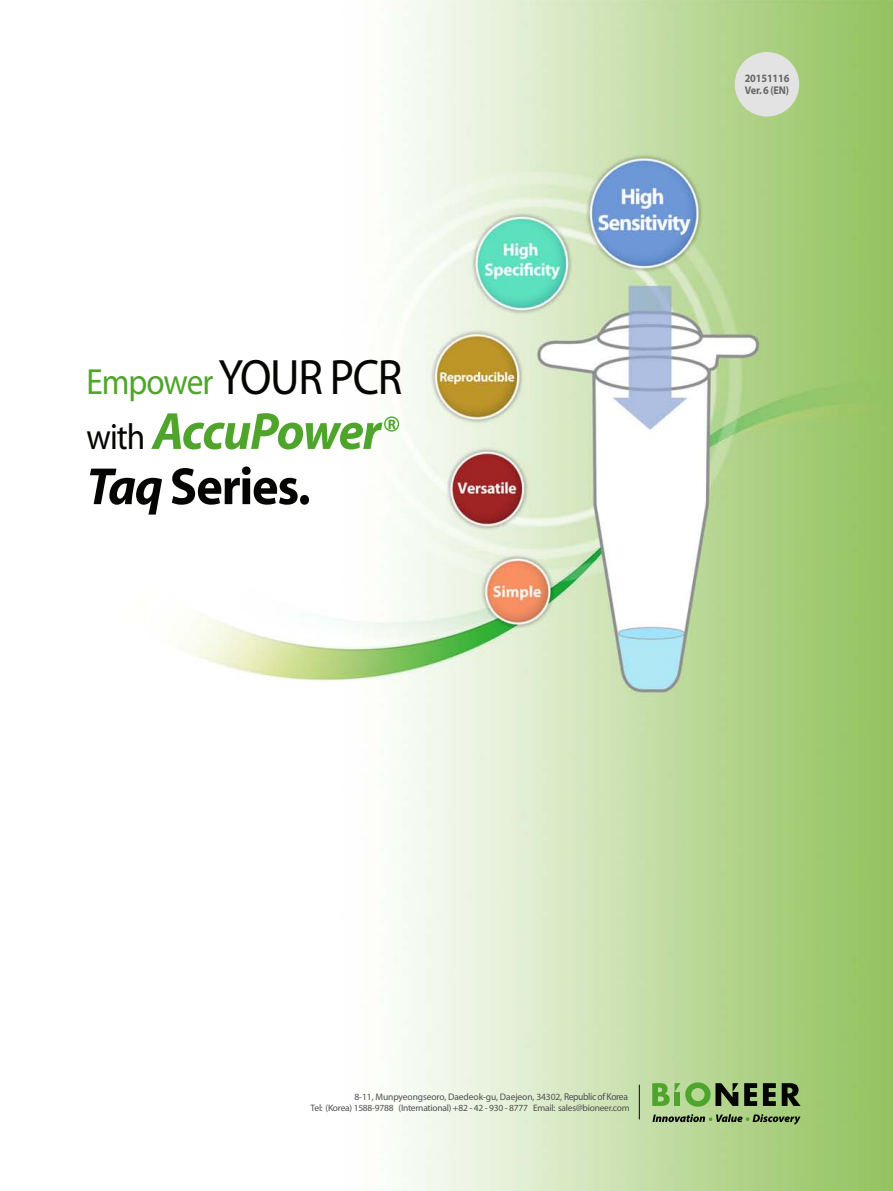
<style>
.page{position:relative;width:893px;height:1191px;background:#fff}
.page>*{position:absolute;margin:0;border:0;box-sizing:border-box;transform-origin:0 0}
.t1{font:italic 700 52.65px/55.2px "Myriad";letter-spacing:-.025em;color:#4fa52b;scale:.96 1}
.t2{font:36.45px "Myriad";letter-spacing:-.03em;color:#4fa52b;scale:.91 1}
.t3{font:700 13.65px "Myriad";color:#4fa52b}
.t4{font:700 11.25px/12px "Myriad";letter-spacing:-.015em;color:#676767;scale:.92 1}
.t5{font:9.45px "Myriad Pro";letter-spacing:-.01em;color:#4e4e4e}
.t6{font:9.3px "Myriad";letter-spacing:-.025em;color:#4e4e4e}
.s1{font-size:49.95px;color:#050504}
.s2{font-weight:400;font-style:normal;font-size:36.45px;color:#050504}
.s3{color:#050504}
.s4{font-style:normal;color:#050504}
.s5{font-family:"Myriad";font-size:9.9px;color:#4e4e4f}
</style>
<div class="page">
<img style="left:176px;top:0;width:717px;height:1190px">
<div style="left:384px;top:416px;width:15px;height:15px;border:1px solid #4fa52b;border-radius:50%"></div>
<hr style="left:639px;top:1084px;width:1px;height:35px;background:#050504">
<svg style="left:744px;top:1083px;width:13px;height:23px"></svg>
<svg style="left:763px;top:1083px;width:13px;height:23px"></svg>
<svg style="left:782px;top:1083px;width:19px;height:23px"></svg>
<svg style="left:652px;top:1082px;width:86px;height:24px;background:#75a358"></svg>
<svg style="left:652px;top:1114px;width:148px;height:10px"></svg>
<div style="left:735px;top:52px;width:64px;height:65px;background:#e3e3e3;border-radius:50%"></div>
<p class="t2" style="left:87px;top:363px;width:349px">Empower <span class="s1">YOUR PCR</span></p>
<p class="t1" style="left:87px;top:405px;width:308px"><span class="s2">with</span> AccuPower<br><span class="s3">Taq</span> <span class="s4">Series.</span></p>
<p class="t3" style="left:388px;top:417px;width:10px">R</p>
<p class="t4" style="left:745px;top:73px;width:50px">20151116<br>Ver. 6 (EN)</p>
<p class="t5" style="left:354px;top:1091px;width:275px">8-11, Munpyeongseoro, Daedeok-gu, Daejeon, 34302, <span class="s5">Republic of Korea</span></p>
<p class="t6" style="left:311px;top:1103px;width:320px">Tel: (Korea) 1588-9788 (International) +82 - 42 - 930 - 8777 Email: sales@bioneer.com</p>
</div>
